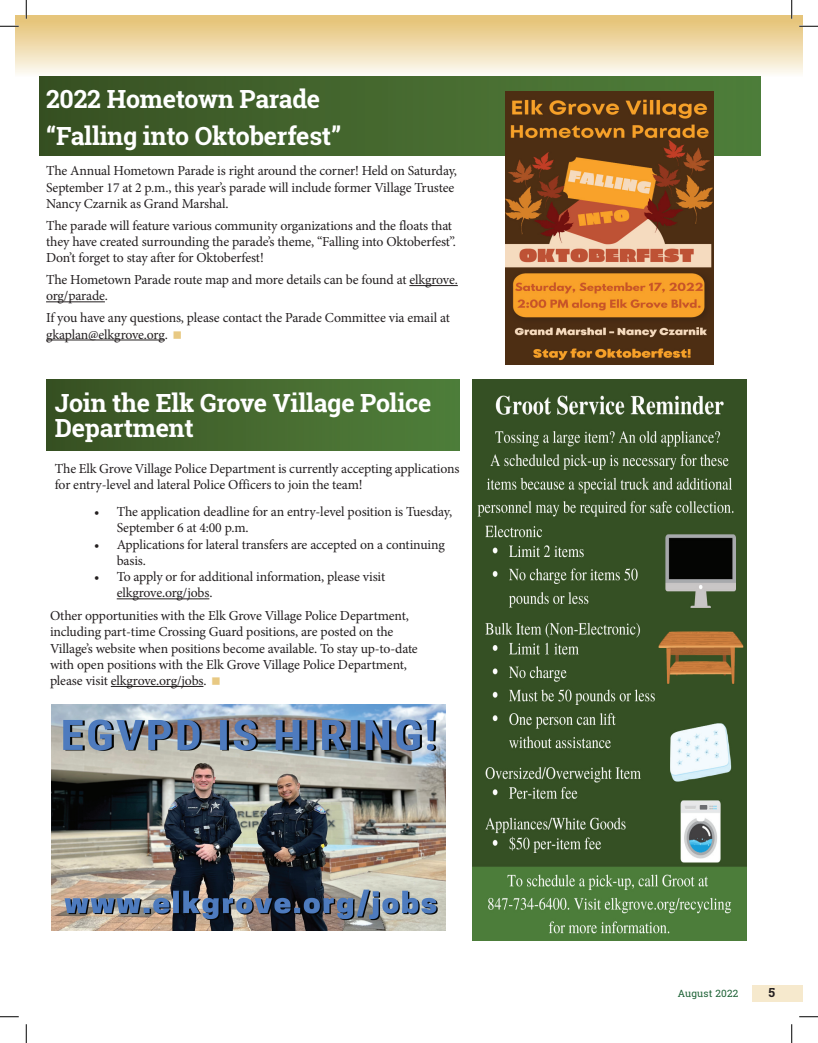
<style>
.page{position:relative;width:818px;height:1043px;background:#fff}
.page>*{position:absolute;margin:0;border:0;box-sizing:border-box;transform-origin:0 0}
.t1{font:700 25px/36.2px "Roboto Slab";letter-spacing:-.01em;color:#fff}
.t2{font:13.75px/16.2px "Minion Pro";letter-spacing:-.015em;color:#231f20}
.t3{font:700 12.5px "Roboto Slab";color:#231f20}
.t4{font:10px "Roboto Slab";letter-spacing:.02em;color:#1d6235}
</style>
<div class="page">
<div style="left:752px;top:984px;width:50px;height:17px;background:#f6e9cd"></div>
<svg style="left:15px;top:15px;width:11px;height:59px"></svg>
<div style="left:26px;top:15px;width:776px;height:62px;background:linear-gradient(to bottom,#e4bf6d,#fcfaf4)"></div>
<div style="left:39px;top:77px;width:721px;height:79px;background:linear-gradient(to right,#395424,#517737)"></div>
<hr style="left:409px;top:285px;width:49px;height:1px;background:#231f20">
<hr style="left:46px;top:301px;width:59px;height:1px;background:#231f20">
<hr style="left:46px;top:339px;width:119px;height:1px;background:#231f20">
<img style="left:505px;top:92px;width:208px;height:272px">
<img style="left:473px;top:379px;width:273px;height:561px">
<img style="left:51px;top:704px;width:395px;height:226px">
<hr style="left:117px;top:598px;width:92px;height:1px;background:#231f20">
<hr style="left:111px;top:686px;width:92px;height:1px;background:#231f20">
<div style="left:46px;top:379px;width:413px;height:72px;background:linear-gradient(to right,#395123,#50803b)"></div>
<svg style="left:0;top:25px;width:19px;height:2px"></svg>
<svg style="left:799px;top:25px;width:19px;height:2px"></svg>
<svg style="left:0;top:1016px;width:19px;height:1px"></svg>
<svg style="left:799px;top:1016px;width:19px;height:1px"></svg>
<svg style="left:25px;top:0;width:2px;height:19px"></svg>
<svg style="left:25px;top:1024px;width:2px;height:18px"></svg>
<svg style="left:790px;top:0;width:2px;height:19px"></svg>
<svg style="left:791px;top:1024px;width:1px;height:18px"></svg>
<h1 class="t1" style="left:46px;top:81px;width:297px">2022 Hometown Parade “Falling into Oktoberfest”</h1>
<p class="t2" style="left:46px;top:163px;width:412px">The Annual Hometown Parade is right around the corner! Held on Saturday,<br>September 17 at 2 p.m., this year’s parade will include former Village Trustee<br>Nancy Czarnik as Grand Marshal.</p>
<p class="t2" style="left:46px;top:217px;width:411px">The parade will feature various community organizations and the floats that they have created surrounding the parade’s theme, “Falling into Oktoberfest”.<br>Don’t forget to stay after for Oktoberfest!</p>
<p class="t2" style="left:46px;top:272px;width:413px">The Hometown Parade route map and more details can be found at elkgrove. org/parade.</p>
<p class="t2" style="left:46px;top:310px;width:405px">If you have any questions, please contact the Parade Committee via email at gkaplan@elkgrove.org.</p>
<h1 class="t1" style="left:55px;top:390px;width:378px;line-height:25px">Join the Elk Grove Village Police<br>Department</h1>
<p class="t2" style="left:55px;top:460px;width:406px">The Elk Grove Village Police Department is currently accepting applications for entry-level and lateral Police Officers to join the team!</p>
<p class="t2" style="left:117px;top:503px;width:337px;text-indent:-22px">• The application deadline for an entry-level position is Tuesday,<br>September 6 at 4:00 p.m.</p>
<p class="t2" style="left:117px;top:536px;width:329px;text-indent:-22px">• Applications for lateral transfers are accepted on a continuing basis.</p>
<p class="t2" style="left:117px;top:569px;width:270px;text-indent:-22px">• To apply or for additional information, please visit elkgrove.org/jobs.</p>
<p class="t2" style="left:50px;top:607px;width:369px">Other opportunities with the Elk Grove Village Police Department, including part-time Crossing Guard positions, are posted on the Village’s website when positions become available. To stay up-to-date with open positions with the Elk Grove Village Police Department, please visit elkgrove.org/jobs.</p>
<p class="t4" style="left:678px;top:986px;width:62px">August 2022</p>
<p class="t3" style="left:768px;top:984px;width:8px">5</p>
</div>
